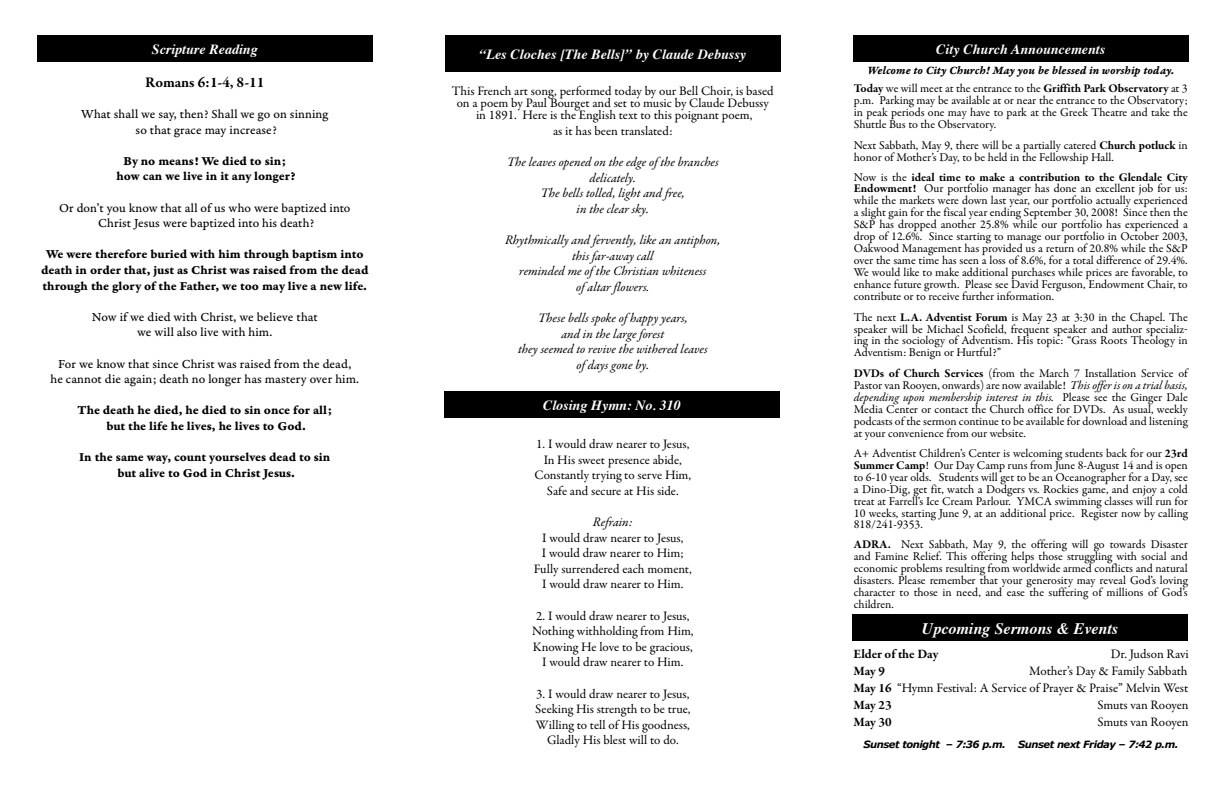
<style>
.page{position:relative;width:1224px;height:792px;background:#fff}
.page>*{position:absolute;margin:0;border:0;box-sizing:border-box;transform-origin:0 0}
.t1{font:italic 700 16px "Times";color:#fff}
.t2{font:700 15px "Garamond Premr Pro";letter-spacing:-.005em;color:#000}
.t3{font:italic 700 14px "Times";color:#fff}
.t4{font:13px/15.6px "Garamond Premr Pro";letter-spacing:-.005em;color:#000;text-align:center}
.t5{font:13px/15.6px "Garamond Premr Pro Bd Capt";color:#000;text-align:center}
.t6{font:italic 13px/15.6px "Garamond Premr Pro";letter-spacing:-.005em;color:#000;text-align:center}
.t7{font:13px/15.6px "Garamond Premr Pro Capt";color:#000;text-align:center}
.t8{font:700 13px "Garamond Premr Pro";letter-spacing:-.01em;color:#000}
.t9{font:12px/12px "Garamond Premr Pro";color:#000;text-align:justify}
.t10{font:12px "Garamond Premr Pro Bd It Capt";color:#000}
.t11{font:italic 700 10px "Verdana";letter-spacing:-.05em;color:#000}
.s1{font-weight:700}
.s2{font-style:italic}
</style>
<div class="page">
<div style="left:853px;top:35px;width:336px;height:27px;background:#000"></div>
<div style="left:852px;top:614px;width:336px;height:27px;background:#000"></div>
<div style="left:445px;top:35px;width:336px;height:37px;background:#000"></div>
<div style="left:37px;top:35px;width:336px;height:27px;background:#000"></div>
<div style="left:444px;top:392px;width:336px;height:26px;background:#000"></div>
<p class="t3" style="left:152px;top:36px;width:107px">Scripture Reading</p>
<p class="t2" style="left:145px;top:73px;width:120px">Romans 6:1-4, 8-11</p>
<p class="t7" style="left:81px;top:107px;width:249px">What shall we say, then? Shall we go on sinning so that grace may increase?</p>
<p class="t5" style="left:117px;top:153px;width:181px">By no means! We died to sin; how can we live in it any longer?</p>
<p class="t7" style="left:59px;top:200px;width:293px">Or don’t you know that all of us who were baptized into<br>Christ Jesus were baptized into his death?</p>
<p class="t5" style="left:41px;top:247px;width:329px">We were therefore buried with him through baptism into death in order that, just as Christ was raised from the dead through the glory of the Father, we too may live a new life.</p>
<p class="t7" style="left:92px;top:309px;width:227px">Now if we died with Christ, we believe that we will also live with him.</p>
<p class="t7" style="left:51px;top:356px;width:310px">For we know that since Christ was raised from the dead, he cannot die again; death no longer has mastery over him.</p>
<p class="t5" style="left:78px;top:403px;width:256px">The death he died, he died to sin once for all; but the life he lives, he lives to God.</p>
<p class="t5" style="left:79px;top:450px;width:253px">In the same way, count yourselves dead to sin but alive to God in Christ Jesus.</p>
<p class="t3" style="left:480px;top:41px;width:268px">“Les Cloches [The Bells]” by Claude Debussy</p>
<p class="t4" style="left:452px;top:86px;width:323px;line-height:12px">This French art song, performed today by our Bell Choir, is based on a poem by Paul Bourget and set to music by Claude Debussy in 1891. Here is the English text to this poignant poem,</p>
<p class="t4" style="left:553px;top:123px;width:121px">as it has been translated:</p>
<p class="t6" style="left:507px;top:155px;width:213px">The leaves opened on the edge of the branches delicately.<br>The bells tolled, light and free,<br>in the clear sky.</p>
<p class="t6" style="left:505px;top:233px;width:217px">Rhythmically and fervently, like an antiphon, this far-away call<br>reminded me of the Christian whiteness<br>of altar flowers.</p>
<p class="t6" style="left:518px;top:311px;width:191px">These bells spoke of happy years,<br>and in the large forest<br>they seemed to revive the withered leaves of days gone by.</p>
<p class="t3" style="left:543px;top:392px;width:139px">Closing Hymn: No. 310</p>
<p class="t4" style="left:534px;top:436px;width:158px">1. I would draw nearer to Jesus,<br>In His sweet presence abide,<br>Constantly trying to serve Him,<br>Safe and secure at His side.</p>
<p class="t6" style="left:593px;top:515px;width:41px">Refrain:</p>
<p class="t4" style="left:534px;top:530px;width:160px">I would draw nearer to Jesus,<br>I would draw nearer to Him;<br>Fully surrendered each moment,<br>I would draw nearer to Him.</p>
<p class="t4" style="left:532px;top:608px;width:163px">2. I would draw nearer to Jesus,<br>Nothing withholding from Him,<br>Knowing He love to be gracious,<br>I would draw nearer to Him.</p>
<p class="t4" style="left:535px;top:686px;width:157px">3. I would draw nearer to Jesus,<br>Seeking His strength to be true,<br>Willing to tell of His goodness,<br>Gladly His blest will to do.</p>
<p class="t3" style="left:936px;top:36px;width:171px">City Church Announcements</p>
<p class="t10" style="left:867px;top:63px;width:308px">Welcome to City Church! May you be blessed in worship today.</p>
<p class="t9" style="left:854px;top:83px;width:336px"><span class="s1">Today</span> we will meet at the entrance to the <span class="s1">Griffith Park Observatory</span> at 3 p.m. Parking may be available at or near the entrance to the Observatory; in peak periods one may have to park at the Greek Theatre and take the Shuttle Bus to the Observatory.</p>
<p class="t9" style="left:854px;top:139px;width:336px">Next Sabbath, May 9, there will be a partially catered <span class="s1">Church potluck</span> in honor of Mother’s Day, to be held in the Fellowship Hall.</p>
<p class="t9" style="left:854px;top:171px;width:336px">Now is the <span class="s1">ideal time to make a contribution to the Glendale City Endowment!</span> Our portfolio manager has done an excellent job for us: while the markets were down last year, our portfolio actually experienced a slight gain for the fiscal year ending September 30, 2008! Since then the S&amp;P has dropped another 25.8% while our portfolio has experienced a drop of 12.6%. Since starting to manage our portfolio in October 2003, Oakwood Management has provided us a return of 20.8% while the S&amp;P over the same time has seen a loss of 8.6%, for a total difference of 29.4%.<br>We would like to make additional purchases while prices are favorable, to enhance future growth. Please see David Ferguson, Endowment Chair, to contribute or to receive further information.</p>
<p class="t9" style="left:854px;top:311px;width:336px">The next <span class="s1">L.A. Adventist Forum</span> is May 23 at 3:30 in the Chapel. The speaker will be Michael Scofield, frequent speaker and author specializ&shy;ing in the sociology of Adventism. His topic: “Grass Roots Theology in Adventism: Benign or Hurtful?”</p>
<p class="t9" style="left:854px;top:367px;width:336px"><span class="s1">DVDs of Church Services</span> (from the March 7 Installation Service of Pastor van Rooyen, onwards) are now available! <span class="s2">This offer is on a trial basis, depending upon membership interest in this.</span> Please see the Ginger Dale Media Center or contact the Church office for DVDs. As usual, weekly podcasts of the sermon continue to be available for download and listening at your convenience from our website.</p>
<p class="t9" style="left:854px;top:447px;width:336px">A+ Adventist Children’s Center is welcoming students back for our <span class="s1">23rd Summer Camp</span>! Our Day Camp runs from June 8-August 14 and is open to 6-10 year olds. Students will get to be an Oceanographer for a Day, see a Dino-Dig, get fit, watch a Dodgers vs. Rockies game, and enjoy a cold treat at Farrell’s Ice Cream Parlour. YMCA swimming classes will run for 10 weeks, starting June 9, at an additional price. Register now by calling 818/241-9353.</p>
<p class="t9" style="left:854px;top:539px;width:336px"><span class="s1">ADRA.</span> Next Sabbath, May 9, the offering will go towards Disaster and Famine Relief. This offering helps those struggling with social and economic problems resulting from worldwide armed conflicts and natural disasters. Please remember that your generosity may reveal God’s loving character to those in need, and ease the suffering of millions of God’s children.</p>
<h1 class="t1" style="left:922px;top:613px;width:198px">Upcoming Sermons &amp; Events</h1>
<p class="t8" style="left:854px;top:646px;width:86px">Elder of the Day</p>
<p class="t4" style="left:1111px;top:646px;width:79px">Dr. Judson Ravi</p>
<p class="t8" style="left:854px;top:663px;width:33px">May 9</p>
<p class="t4" style="left:854px;top:663px;width:336px;line-height:17px;text-align:justify;text-indent:176px">Mother’s Day &amp; Family Sabbath <span class="s1">May 16</span> “Hymn Festival: A Service of Prayer &amp; Praise” Melvin West <span class="s1">May 23</span></p>
<p class="t4" style="left:1097px;top:697px;width:93px">Smuts van Rooyen</p>
<p class="t8" style="left:854px;top:714px;width:40px">May 30</p>
<p class="t4" style="left:1097px;top:714px;width:93px">Smuts van Rooyen</p>
<p class="t11" style="left:864px;top:738px;width:144px">Sunset tonight – 7:36 p.m.</p>
<p class="t11" style="left:1018px;top:738px;width:162px">Sunset next Friday – 7:42 p.m.</p>
</div>
